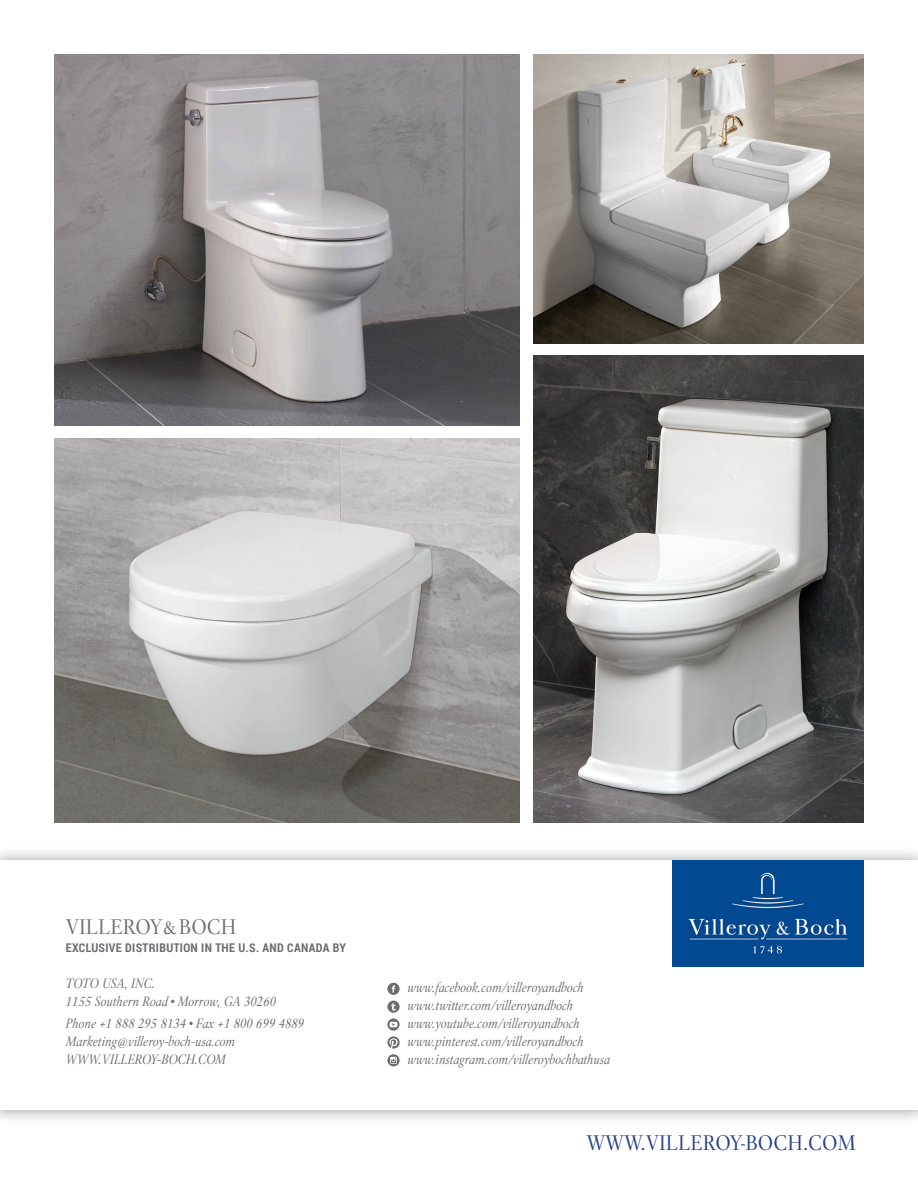
<style>
.page{position:relative;width:918px;height:1188px;background:#fff}
.page>*{position:absolute;margin:0;border:0;box-sizing:border-box;transform-origin:0 0}
.t1{font:21px "Villeroy Boch";color:#253f8e}
.t2{font:21px "Villeroy Boch";color:#6c6d70}
.t3{font:italic 13.5px "Villeroy Boch";color:#6c6d70}
.t4{font:700 12px "Roboto Condensed";letter-spacing:.03em;color:#6c6d70}
</style>
<div class="page">
<img style="left:54px;top:54px;width:466px;height:371px">
<img style="left:533px;top:54px;width:331px;height:290px">
<img style="left:533px;top:355px;width:331px;height:468px">
<img style="left:54px;top:439px;width:466px;height:384px">
<div style="left:0;top:846px;width:918px;height:279px;background:#231f20;opacity:.35"></div>
<div style="left:0;top:860px;width:918px;height:250px;background:#fff"></div>
<img style="left:672px;top:860px;width:192px;height:106px">
<svg style="left:387px;top:983px;width:13px;height:12px"></svg>
<svg style="left:387px;top:1001px;width:13px;height:65px"></svg>
<p class="t2" style="left:66px;top:914px;width:172px">VILLEROY&amp;BOCH</p>
<p class="t4" style="left:66px;top:940px;width:282px">EXCLUSIVE DISTRIBUTION IN THE U.S. AND CANADA BY</p>
<p class="t3" style="left:66px;top:975px;width:91px">TOTO USA, INC.</p>
<p class="t3" style="left:66px;top:993px;width:212px">1155 Southern Road • Morrow, GA 30260</p>
<p class="t3" style="left:66px;top:1015px;width:240px">Phone +1 888 295 8134 • Fax +1 800 699 4889</p>
<p class="t3" style="left:66px;top:1033px;width:171px">Marketing@villeroy-boch-usa.com</p>
<p class="t3" style="left:66px;top:1051px;width:162px">WWW.VILLEROY-BOCH.COM</p>
<p class="t3" style="left:408px;top:979px;width:178px">www.facebook.com/villeroyandboch</p>
<p class="t3" style="left:408px;top:997px;width:167px">www.twitter.com/villeroyandboch</p>
<p class="t3" style="left:408px;top:1015px;width:174px">www.youtube.com/villeroyandboch</p>
<p class="t3" style="left:408px;top:1033px;width:178px">www.pinterest.com/villeroyandboch</p>
<p class="t3" style="left:408px;top:1051px;width:204px">www.instagram.com/villeroybochbathusa</p>
<p class="t1" style="left:586px;top:1129px;width:271px">WWW.VILLEROY-BOCH.COM</p>
</div>
